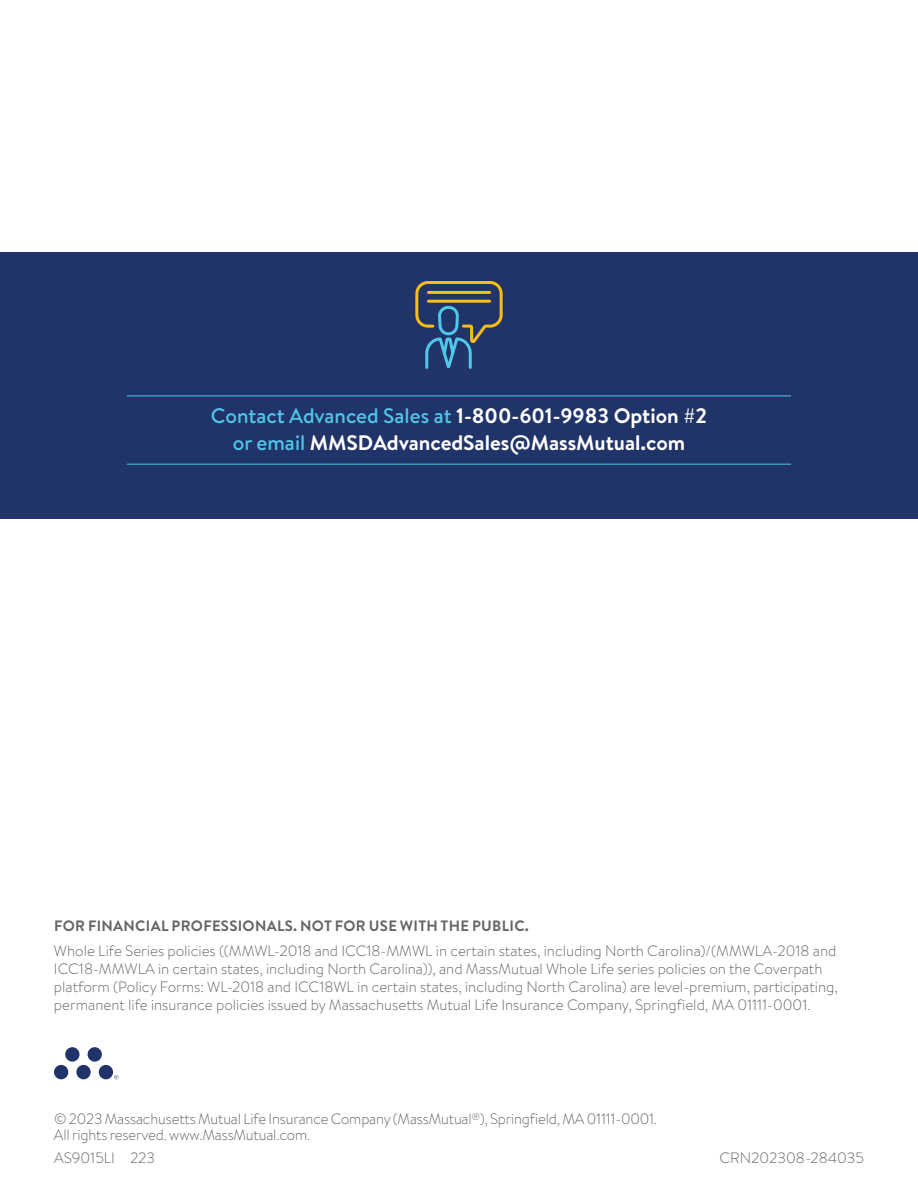
<style>
.page{position:relative;width:918px;height:1188px;background:#fff}
.page>*{position:absolute;margin:0;border:0;box-sizing:border-box;transform-origin:0 0}
.t1{font:700 21px/27px "MM Brandon Text";color:#fff;text-align:center}
.t2{font:300 15px/18px "MM Brandon Text";color:#636466}
.t3{font:700 15px "MM Brandon Text";letter-spacing:.02em;color:#636466}
.s1{font-weight:500;color:#50c7e8}
</style>
<div class="page">
<div style="left:99px;top:1065px;width:14px;height:14px;background:#21346a;border-radius:50%"></div>
<div style="left:76px;top:1065px;width:15px;height:14px;background:#21346a;border-radius:50%"></div>
<div style="left:54px;top:1065px;width:14px;height:14px;background:#21346a;border-radius:50%"></div>
<div style="left:88px;top:1047px;width:14px;height:15px;background:#21346a;border-radius:50%"></div>
<div style="left:65px;top:1047px;width:15px;height:15px;background:#21346a;border-radius:50%"></div>
<svg style="left:114px;top:1075px;width:4px;height:4px"></svg>
<div style="left:0;top:252px;width:918px;height:266px;background:#21346a"></div>
<hr style="left:127px;top:396px;width:664px;height:1px;background:#50c7e8">
<hr style="left:127px;top:464px;width:664px;height:1px;background:#50c7e8">
<svg style="left:415px;top:281px;width:88px;height:88px"></svg>
<h1 class="t1" style="left:211px;top:402px;width:498px"><span class="s1">Contact Advanced Sales at</span> 1-800-601-9983 Option #2 <span class="s1">or email</span> MMSDAdvancedSales@MassMutual.com</h1>
<p class="t3" style="left:54px;top:915px;width:476px">FOR FINANCIAL PROFESSIONALS. NOT FOR USE WITH THE PUBLIC.</p>
<p class="t2" style="left:54px;top:941px;width:785px">Whole Life Series policies ((MMWL-2018 and ICC18-MMWL in certain states, including North Carolina)/(MMWLA-2018 and ICC18-MMWLA in certain states, including North Carolina)), and MassMutual Whole Life series policies on the Coverpath platform (Policy Forms: WL-2018 and ICC18WL in certain states, including North Carolina) are level-premium, participating, permanent life insurance policies issued by Massachusetts Mutual Life Insurance Company, Springfield, MA 01111-0001.</p>
<p class="t2" style="left:54px;top:1111px;width:605px;line-height:15.8px">© 2023 Massachusetts Mutual Life Insurance Company (MassMutual<sup>®</sup>), Springfield, MA 01111-0001.<br>All rights reserved. www.MassMutual.com.</p>
<p class="t2" style="left:54px;top:1148px;width:103px">AS9015LI 223</p>
<p class="t2" style="left:719px;top:1148px;width:146px">CRN202308-284035</p>
</div>
